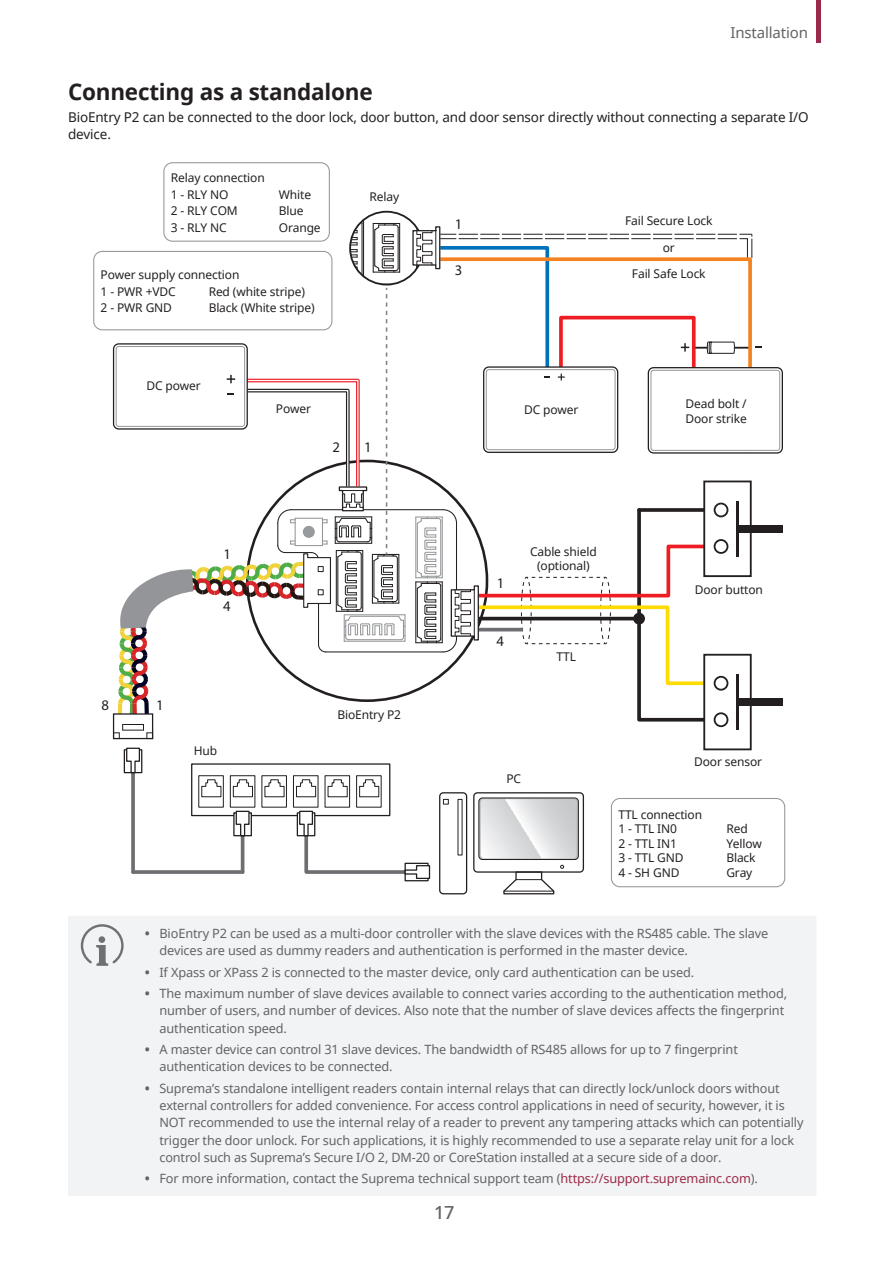
<style>
.page{position:relative;width:893px;height:1263px;background:#fff}
.page>*{position:absolute;margin:0;border:0;box-sizing:border-box;transform-origin:0 0}
.t1{font:700 22.5px "Noto Sans";letter-spacing:-.01em;color:#231f20}
.t2{font:500 18px "Noto Sans";color:#636366}
.t3{font:15px "Noto Sans";letter-spacing:-.01em;color:#636366}
.t4{font:14.7px "Myriad Pro";color:#231f20}
.t5{font:13.5px/17.2px "Noto Sans";letter-spacing:-.01em;color:#231f20}
.t6{font:12.75px/17.2px "Noto Sans";letter-spacing:-.01em;color:#636366}
.t7{font:12px/14.4px "Noto Sans";letter-spacing:-.01em;color:#231f20}
.s1{font-weight:500;font-size:15.3px}
.s2{color:#9c2949}
</style>
<div class="page">
<div style="left:816px;top:0;width:5px;height:43px;background:#9c2949"></div>
<hr style="left:415px;top:517px;width:1px;height:61px;background:#939598">
<hr style="left:415px;top:582px;width:1px;height:61px;background:#231f20">
<hr style="left:326px;top:651px;width:117px;height:1px;background:#231f20">
<hr style="left:291px;top:509px;width:152px;height:1px;background:#231f20">
<div style="left:648px;top:367px;width:135px;height:87px;border:1px solid #231f20;border-radius:5px"></div>
<div style="left:651px;top:370px;width:129px;height:80px;border:1px solid #939598;border-radius:3px"></div>
<div style="left:483px;top:366px;width:135px;height:87px;border:1px solid #231f20;border-radius:5px"></div>
<div style="left:486px;top:369px;width:129px;height:81px;border:1px solid #939598;border-radius:3px"></div>
<svg style="left:412px;top:221px;width:350px;height:212px"></svg>
<svg style="left:131px;top:774px;width:4px;height:98px"></svg>
<div style="left:191px;top:763px;width:199px;height:53px;border:1px solid #231f20"></div>
<div style="left:198px;top:775px;width:26px;height:33px;border:1px solid #231f20"></div>
<svg style="left:201px;top:779px;width:21px;height:19px"></svg>
<div style="left:230px;top:775px;width:25px;height:33px;border:1px solid #231f20"></div>
<svg style="left:232px;top:779px;width:21px;height:19px"></svg>
<div style="left:261px;top:775px;width:26px;height:33px;border:1px solid #231f20"></div>
<svg style="left:264px;top:779px;width:21px;height:19px"></svg>
<div style="left:293px;top:775px;width:25px;height:33px;border:1px solid #231f20"></div>
<svg style="left:296px;top:779px;width:21px;height:19px"></svg>
<div style="left:325px;top:775px;width:25px;height:33px;border:1px solid #231f20"></div>
<svg style="left:327px;top:779px;width:21px;height:19px"></svg>
<div style="left:356px;top:775px;width:26px;height:33px;border:1px solid #231f20"></div>
<svg style="left:359px;top:779px;width:21px;height:19px"></svg>
<svg style="left:443px;top:799px;width:5px;height:5px"></svg>
<div style="left:439px;top:792px;width:28px;height:102px;border:1px solid #231f20;border-radius:4px"></div>
<div style="left:473px;top:792px;width:111px;height:81px;border:1px solid #231f20;border-radius:4px"></div>
<svg style="left:474px;top:793px;width:109px;height:101px"></svg>
<div style="left:479px;top:798px;width:100px;height:62px;border:1px solid #231f20;border-radius:4px"></div>
<div style="left:124px;top:749px;width:18px;height:24px;border:1px solid #231f20"></div>
<svg style="left:125px;top:747px;width:16px;height:27px"></svg>
<div style="left:404px;top:863px;width:25px;height:18px;border:1px solid #231f20"></div>
<hr style="left:639px;top:508px;width:65px;height:4px;background:#434041">
<svg style="left:416px;top:509px;width:316px;height:213px"></svg>
<hr style="left:474px;top:590px;width:1px;height:46px;background:#231f20">
<div style="left:704px;top:655px;width:47px;height:94px;background:#fff"></div>
<div style="left:703px;top:654px;width:49px;height:96px;border:2px solid #231f20"></div>
<div style="left:714px;top:712px;width:14px;height:15px;border:2px solid #231f20;border-radius:50%"></div>
<div style="left:714px;top:676px;width:14px;height:15px;border:2px solid #231f20;border-radius:50%"></div>
<hr style="left:736px;top:674px;width:3px;height:56px;background:#231f20">
<div style="left:736px;top:698px;width:46px;height:8px;background:#231f20"></div>
<div style="left:704px;top:481px;width:47px;height:95px;background:#fff"></div>
<div style="left:703px;top:480px;width:49px;height:97px;border:2px solid #231f20"></div>
<div style="left:714px;top:539px;width:14px;height:15px;border:2px solid #231f20;border-radius:50%"></div>
<div style="left:714px;top:503px;width:14px;height:14px;border:2px solid #231f20;border-radius:50%"></div>
<hr style="left:736px;top:501px;width:3px;height:55px;background:#231f20">
<div style="left:736px;top:525px;width:46px;height:8px;background:#231f20"></div>
<svg style="left:133px;top:870px;width:110px;height:4px"></svg>
<hr style="left:241px;top:836px;width:3px;height:36px;background:#6d6e71">
<div style="left:233px;top:812px;width:19px;height:24px;border:1px solid #231f20"></div>
<svg style="left:235px;top:810px;width:15px;height:27px"></svg>
<div style="left:297px;top:812px;width:18px;height:24px;border:1px solid #231f20"></div>
<svg style="left:298px;top:810px;width:133px;height:70px"></svg>
<svg style="left:113px;top:219px;width:293px;height:520px"></svg>
<div style="left:163px;top:162px;width:167px;height:80px;border:1px solid #939598;border-radius:9px"></div>
<div style="left:68px;top:916px;width:748px;height:280px;background:#f2f3f4"></div>
<svg style="left:81px;top:924px;width:43px;height:42px"></svg>
<div style="left:93px;top:251px;width:239px;height:79px;border:1px solid #939598;border-radius:9px"></div>
<div style="left:611px;top:798px;width:174px;height:89px;border:1px solid #939598;border-radius:9px"></div>
<p class="t3" style="left:730px;top:27px;width:79px">Installation</p>
<h1 class="t1" style="left:68px;top:83px;width:306px">Connecting as a standalone</h1>
<p class="t5" style="left:68px;top:109px;width:742px">BioEntry P2 can be connected to the door lock, door button, and door sensor directly without connecting a separate I/O device.</p>
<p class="t7" style="left:171px;top:171px;width:95px;line-height:16.5px">Relay connection<br>1 - RLY NO</p>
<p class="t7" style="left:279px;top:188px;width:34px">White</p>
<p class="t7" style="left:171px;top:205px;width:68px">2 - RLY COM</p>
<p class="t7" style="left:279px;top:205px;width:26px">Blue</p>
<p class="t7" style="left:171px;top:221px;width:58px">3 - RLY NC</p>
<p class="t7" style="left:279px;top:221px;width:43px">Orange</p>
<p class="t7" style="left:101px;top:268px;width:140px;line-height:16.5px">Power supply connection<br>1 - PWR +VDC</p>
<p class="t7" style="left:209px;top:285px;width:98px">Red (white stripe)</p>
<p class="t7" style="left:101px;top:302px;width:73px">2 - PWR GND</p>
<p class="t7" style="left:209px;top:302px;width:108px">Black (White stripe)</p>
<p class="t7" style="left:370px;top:190px;width:31px">Relay</p>
<p class="t7" style="left:146px;top:379px;width:56px">DC power</p>
<p class="t7" style="left:276px;top:403px;width:37px">Power</p>
<p class="t4" style="left:333px;top:439px;width:9px">2</p>
<p class="t4" style="left:364px;top:439px;width:9px">1</p>
<p class="t4" style="left:223px;top:545px;width:9px">1</p>
<p class="t4" style="left:223px;top:597px;width:9px">4</p>
<p class="t4" style="left:101px;top:696px;width:9px">8</p>
<p class="t4" style="left:156px;top:696px;width:9px">1</p>
<p class="t7" style="left:194px;top:744px;width:25px">Hub</p>
<p class="t7" style="left:337px;top:708px;width:65px">BioEntry P2</p>
<p class="t4" style="left:455px;top:215px;width:9px">1</p>
<p class="t4" style="left:455px;top:261px;width:9px">3</p>
<p class="t7" style="left:625px;top:215px;width:89px">Fail Secure Lock</p>
<p class="t7" style="left:663px;top:241px;width:14px">or</p>
<p class="t7" style="left:632px;top:268px;width:75px">Fail Safe Lock</p>
<p class="t7" style="left:524px;top:404px;width:56px">DC power</p>
<p class="t7" style="left:685px;top:398px;width:63px">Dead bolt /<br>Door strike</p>
<p class="t4" style="left:497px;top:574px;width:9px">1</p>
<p class="t4" style="left:497px;top:632px;width:9px">4</p>
<p class="t7" style="left:530px;top:546px;width:68px;text-align:center">Cable shield (optional)</p>
<p class="t7" style="left:556px;top:651px;width:21px">TTL</p>
<p class="t7" style="left:695px;top:584px;width:70px">Door button</p>
<p class="t7" style="left:506px;top:772px;width:16px">PC</p>
<p class="t7" style="left:694px;top:755px;width:70px">Door sensor</p>
<p class="t7" style="left:618px;top:809px;width:85px">TTL connection<br>1 - TTL IN0</p>
<p class="t7" style="left:726px;top:823px;width:23px">Red</p>
<p class="t7" style="left:618px;top:837px;width:60px">2 - TTL IN1</p>
<p class="t7" style="left:726px;top:837px;width:37px">Yellow</p>
<p class="t7" style="left:618px;top:852px;width:67px">3 - TTL GND</p>
<p class="t7" style="left:726px;top:852px;width:31px">Black</p>
<p class="t7" style="left:618px;top:866px;width:63px">4 - SH GND</p>
<p class="t7" style="left:726px;top:866px;width:28px">Gray</p>
<p class="t6" style="left:159px;top:926px;width:610px;text-indent:-15px"><span class="s1">•</span> BioEntry P2 can be used as a multi-door controller with the slave devices with the RS485 cable. The slave devices are used as dummy readers and authentication is performed in the master device.</p>
<p class="t6" style="left:145px;top:964px;width:551px"><span class="s1">•</span> If Xpass or XPass 2 is connected to the master device, only card authentication can be used.</p>
<p class="t6" style="left:159px;top:986px;width:629px;text-indent:-15px"><span class="s1">•</span> The maximum number of slave devices available to connect varies according to the authentication method, number of users, and number of devices. Also note that the number of slave devices affects the fingerprint authentication speed.</p>
<p class="t6" style="left:159px;top:1042px;width:580px;text-indent:-15px"><span class="s1">•</span> A master device can control 31 slave devices. The bandwidth of RS485 allows for up to 7 fingerprint authentication devices to be connected.</p>
<p class="t6" style="left:159px;top:1081px;width:646px;text-indent:-15px"><span class="s1">•</span> Suprema’s standalone intelligent readers contain internal relays that can directly lock/unlock doors without external controllers for added convenience. For access control applications in need of security, however, it is NOT recommended to use the internal relay of a reader to prevent any tampering attacks which can potentially trigger the door unlock. For such applications, it is highly recommended to use a separate relay unit for a lock control such as Suprema’s Secure I/O 2, DM-20 or CoreStation installed at a secure side of a door.</p>
<p class="t6" style="left:145px;top:1171px;width:615px"><span class="s1">•</span> For more information, contact the Suprema technical support team (<span class="s2">https://support.supremainc.com</span>).</p>
<h2 class="t2" style="left:434px;top:1205px;width:22px">17</h2>
</div>
